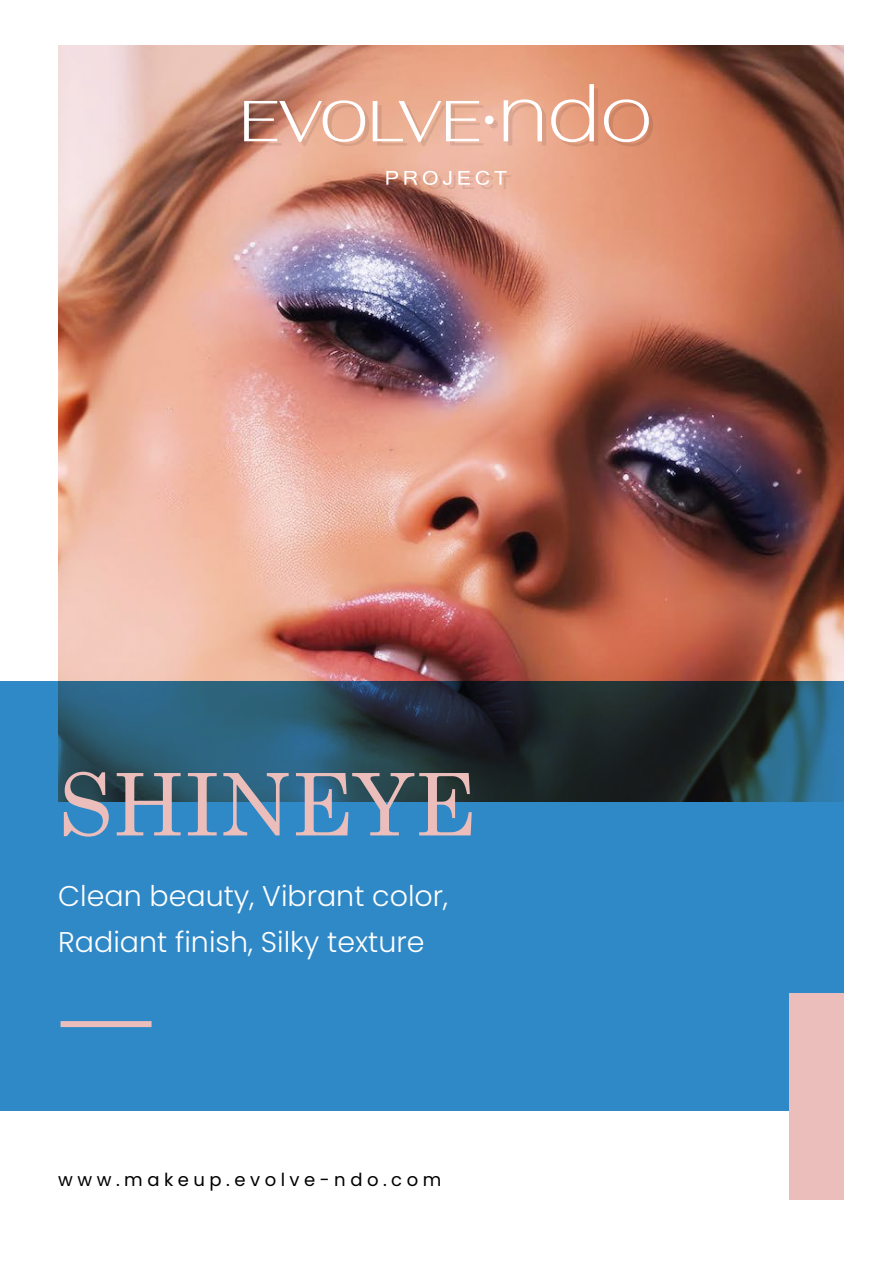
<style>
.page{position:relative;width:893px;height:1263px;background:#fff}
.page>*{position:absolute;margin:0;border:0;box-sizing:border-box;transform-origin:0 0}
.t1{font:86.4px "Century";color:#ebbebb}
.t2{font:300 28.5px/46.5px "Poppins";color:#fff}
.t3{font:18px "Poppins";letter-spacing:.25em;color:#010101}
</style>
<div class="page">
<img style="left:58px;top:45px;width:785px;height:636px">
<svg style="left:0;top:681px;width:843px;height:429px;fill:#3089c7"></svg>
<div style="left:789px;top:993px;width:54px;height:207px;background:#ebbebb"></div>
<div style="left:61px;top:1021px;width:91px;height:6px;background:#ebbebb"></div>
<svg style="left:244px;top:100px;width:254px;height:46px"></svg>
<svg style="left:504px;top:84px;width:94px;height:62px"></svg>
<svg style="left:604px;top:99px;width:49px;height:47px"></svg>
<svg style="left:386px;top:171px;width:125px;height:18px"></svg>
<h1 class="t1" style="left:58px;top:732px;width:419px">SHINEYE</h1>
<p class="t2" style="left:58px;top:873px;width:391px">Clean beauty, Vibrant color,<br>Radiant finish, Silky texture</p>
<p class="t3" style="left:58px;top:1169px;width:385px">www.makeup.evolve-ndo.com</p>
</div>
